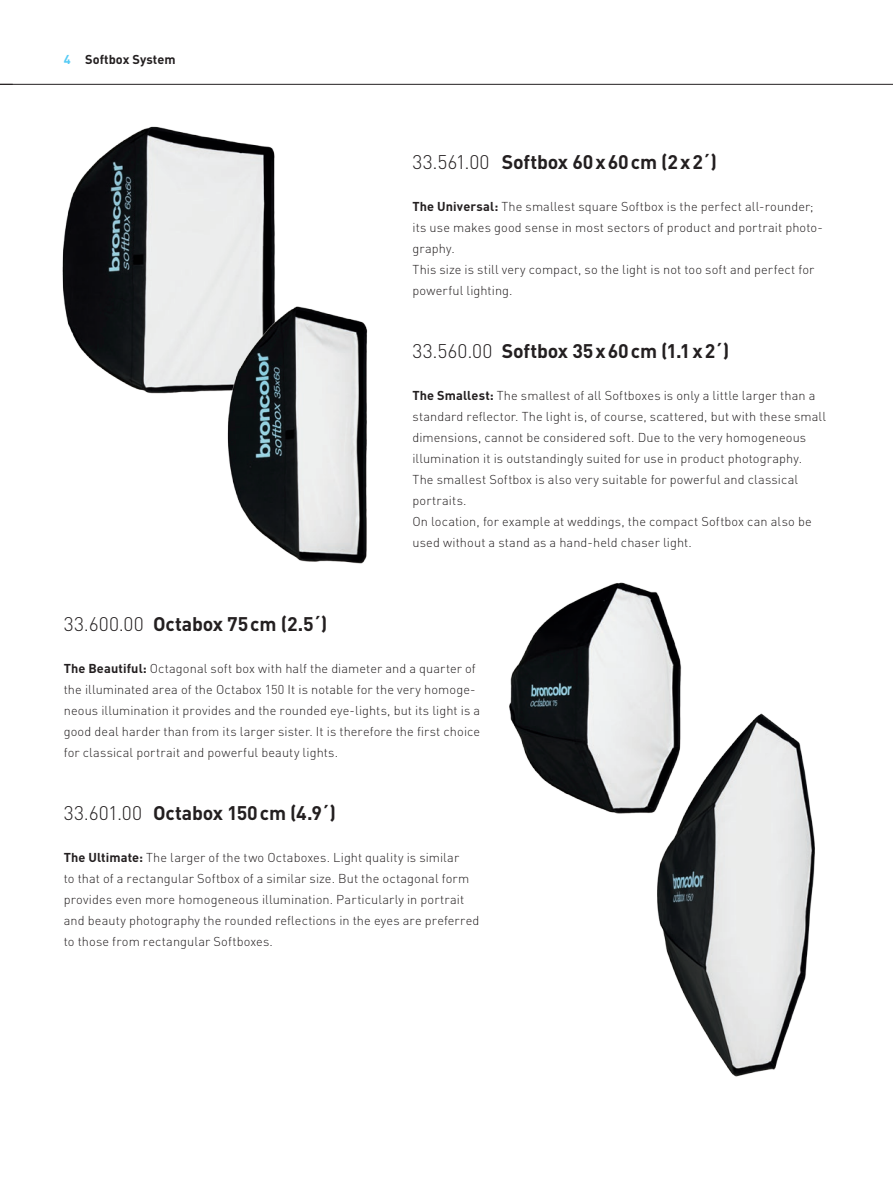
<style>
.page{position:relative;width:893px;height:1191px;background:#fff}
.page>*{position:absolute;margin:0;border:0;box-sizing:border-box;transform-origin:0 0}
.t1{font:700 19.5px "DIN";letter-spacing:-.005em;color:#231f20}
.t2{font:300 12.75px/21px "DIN";letter-spacing:.01em;color:#231f20}
.t3{font:700 12.75px "DIN";letter-spacing:.005em;color:#231f20}
.s1{color:#56cbf5}
.s2{font-weight:300}
.s3{font-weight:700}
</style>
<div class="page">
<img style="left:509px;top:582px;width:173px;height:232px">
<img style="left:62px;top:126px;width:213px;height:268px">
<img style="left:644px;top:707px;width:171px;height:370px">
<img style="left:214px;top:303px;width:154px;height:261px">
<hr style="left:0;top:84px;width:893px;height:1px;background:#231f20">
<p class="t3" style="left:64px;top:51px;width:113px"><span class="s1">4</span> Softbox System</p>
<h1 class="t1" style="left:412px;top:149px;width:306px"><span class="s2">33.561.00</span> Softbox 60x60cm (2x2´)</h1>
<p class="t2" style="left:412px;top:195px;width:412px"><span class="s3">The Universal:</span> The smallest square Softbox is the perfect all-rounder; its use makes good sense in most sectors of product and portrait photo&shy;graphy.<br>This size is still very compact, so the light is not too soft and perfect for powerful lighting.</p>
<h1 class="t1" style="left:412px;top:338px;width:318px"><span class="s2">33.560.00</span> Softbox 35x60cm (1.1x2´)</h1>
<p class="t2" style="left:412px;top:384px;width:415px"><span class="s3">The Smallest:</span> The smallest of all Softboxes is only a little larger than a standard reflector. The light is, of course, scattered, but with these small dimensions, cannot be considered soft. Due to the very homogeneous illumination it is outstandingly suited for use in product photography.<br>The smallest Softbox is also very suitable for powerful and classical portraits.<br>On location, for example at weddings, the compact Softbox can also be used without a stand as a hand-held chaser light.</p>
<h1 class="t1" style="left:64px;top:611px;width:265px"><span class="s2">33.600.00</span> Octabox 75cm (2.5´)</h1>
<p class="t2" style="left:64px;top:657px;width:418px"><span class="s3">The Beautiful:</span> Octagonal soft box with half the diameter and a quarter of the illuminated area of the Octabox 150 It is notable for the very homoge&shy;neous illumination it provides and the rounded eye-lights, but its light is a good deal harder than from its larger sister. It is therefore the first choice for classical portrait and powerful beauty lights.</p>
<h1 class="t1" style="left:64px;top:800px;width:274px"><span class="s2">33.601.00</span> Octabox 150cm (4.9´)</h1>
<p class="t2" style="left:64px;top:846px;width:417px"><span class="s3">The Ultimate:</span> The larger of the two Octaboxes. Light quality is similar<br>to that of a rectangular Softbox of a similar size. But the octagonal form provides even more homogeneous illumination. Particularly in portrait and beauty photography the rounded reflections in the eyes are preferred to those from rectangular Softboxes.</p>
</div>
